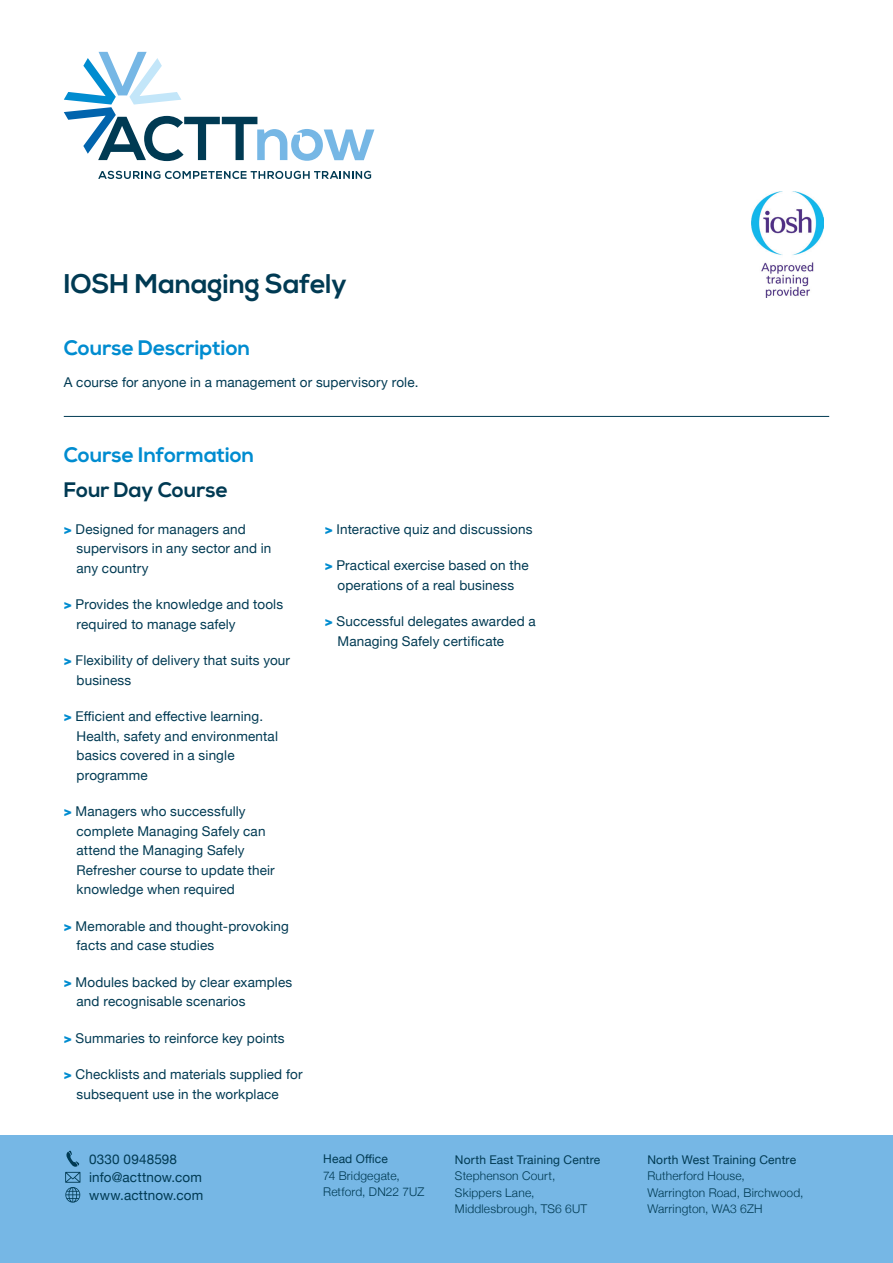
<style>
.page{position:relative;width:893px;height:1263px;background:#fff}
.page>*{position:absolute;margin:0;border:0;box-sizing:border-box;transform-origin:0 0}
.t1{font:700 27px "Nexa";color:#003a53}
.t2{font:700 21px "Nexa";color:#008cd0}
.t3{font:700 21px "Nexa";color:#003a53}
.t4{font:13.5px/19.5px "Helvetica Neue";letter-spacing:.01em;color:#003a53}
.t5{font:300 12px/16.5px "Helvetica Neue";letter-spacing:.015em;color:#003a53}
.t6{font:12px "Helvetica Neue";letter-spacing:.015em;color:#003a53}
.s1{font-weight:900;color:#008cd0}
</style>
<div class="page">
<svg style="left:64px;top:52px;width:310px;height:109px"></svg>
<svg style="left:98px;top:171px;width:273px;height:8px"></svg>
<div style="left:0;top:1135px;width:893px;height:128px;background:#76b7e5"></div>
<svg style="left:65px;top:1150px;width:15px;height:52px"></svg>
<hr style="left:64px;top:416px;width:765px;height:1px;background:#003a53">
<img style="left:751px;top:192px;width:73px;height:106px">
<h1 class="t1" style="left:64px;top:268px;width:285px">IOSH Managing Safely</h1>
<h2 class="t2" style="left:64px;top:336px;width:188px">Course Description</h2>
<p class="t4" style="left:64px;top:374px;width:356px">A course for anyone in a management or supervisory role.</p>
<h2 class="t2" style="left:64px;top:443px;width:192px">Course Information</h2>
<h2 class="t3" style="left:64px;top:478px;width:166px">Four Day Course</h2>
<p class="t4" style="left:77px;top:520px;width:196px;text-indent:-13px"><span class="s1">&gt;</span> Designed for managers and supervisors in any sector and in any country</p>
<p class="t4" style="left:77px;top:596px;width:208px;text-indent:-13px"><span class="s1">&gt;</span> Provides the knowledge and tools required to manage safely</p>
<p class="t4" style="left:77px;top:652px;width:215px;text-indent:-13px"><span class="s1">&gt;</span> Flexibility of delivery that suits your business</p>
<p class="t4" style="left:77px;top:707px;width:203px;text-indent:-13px"><span class="s1">&gt;</span> Efficient and effective learning.<br>Health, safety and environmental basics covered in a single programme</p>
<p class="t4" style="left:77px;top:802px;width:200px;text-indent:-13px"><span class="s1">&gt;</span> Managers who successfully complete Managing Safely can attend the Managing Safely<br>Refresher course to update their knowledge when required</p>
<p class="t4" style="left:77px;top:917px;width:214px;text-indent:-13px"><span class="s1">&gt;</span> Memorable and thought-provoking facts and case studies</p>
<p class="t4" style="left:77px;top:973px;width:217px;text-indent:-13px"><span class="s1">&gt;</span> Modules backed by clear examples and recognisable scenarios</p>
<p class="t4" style="left:64px;top:1029px;width:222px"><span class="s1">&gt;</span> Summaries to reinforce key points</p>
<p class="t4" style="left:77px;top:1065px;width:227px;text-indent:-13px"><span class="s1">&gt;</span> Checklists and materials supplied for subsequent use in the workplace</p>
<p class="t4" style="left:325px;top:520px;width:209px"><span class="s1">&gt;</span> Interactive quiz and discussions</p>
<p class="t4" style="left:325px;top:556px;width:205px;text-align:center"><span class="s1">&gt;</span> Practical exercise based on the operations of a real business</p>
<p class="t4" style="left:337px;top:612px;width:200px;text-indent:-13px"><span class="s1">&gt;</span> Successful delegates awarded a<br>Managing Safely certificate</p>
<p class="t4" style="left:89px;top:1150px;width:116px;line-height:18px">0330 0948598 info@acttnow.com www.acttnow.com</p>
<p class="t6" style="left:647px;top:1151px;width:150px">North West Training Centre</p>
<p class="t6" style="left:323px;top:1150px;width:66px">Head Office</p>
<p class="t5" style="left:323px;top:1166px;width:103px">74 Bridgegate,<br>Retford, DN22 7UZ</p>
<p class="t6" style="left:455px;top:1151px;width:147px">North East Training Centre</p>
<p class="t5" style="left:455px;top:1167px;width:134px">Stephenson Court,<br>Skippers Lane,<br>Middlesbrough, TS6 6UT</p>
<p class="t5" style="left:647px;top:1167px;width:158px">Rutherford House,<br>Warrington Road, Birchwood,<br>Warrington, WA3 6ZH</p>
</div>
